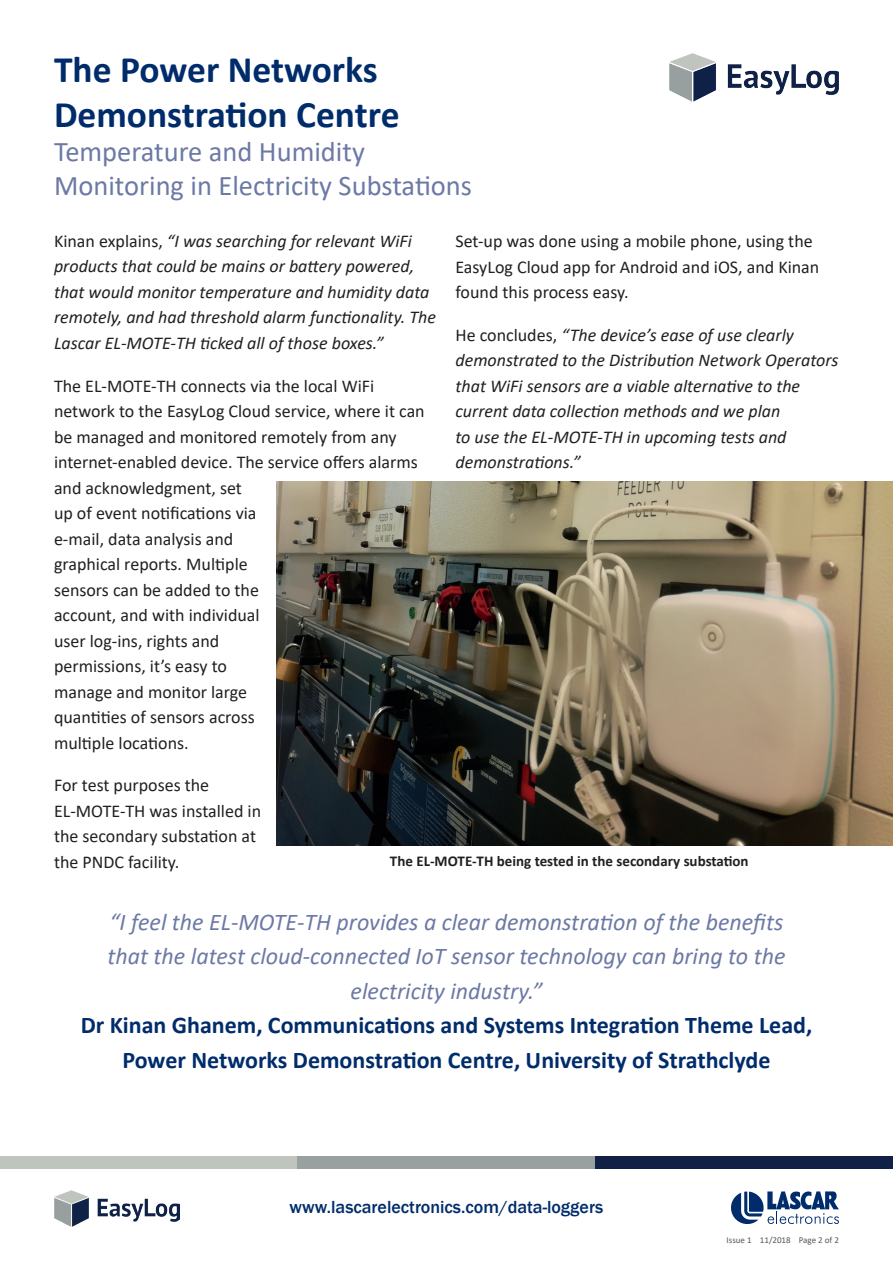
<style>
.page{position:relative;width:893px;height:1263px;background:#fff}
.page>*{position:absolute;margin:0;border:0;box-sizing:border-box;transform-origin:0 0}
.t1{font:700 37.5px/45px "Calibri";color:#002c6b}
.t2{font:28.5px/34.2px "Calibri";color:#6c79a5}
.t3{font:italic 24px/34.5px "Calibri";color:#6c79a5;text-align:center}
.t4{font:700 24px/34.5px "Calibri";color:#002c6b;text-align:center}
.t5{font:18px/25.5px "Calibri";color:#231f20}
.t6{font:italic 18px/25.5px "Calibri";color:#231f20}
.t7{font:500 18px "Franklin Gothic";color:#002c6b}
.t8{font:700 15px "Calibri";color:#231f20}
.t9{font:9px "Calibri";color:#57585a}
.s1{font-style:normal}
</style>
<div class="page">
<div style="left:595px;top:1156px;width:298px;height:13px;background:#112146"></div>
<div style="left:0;top:1156px;width:298px;height:13px;background:#c0c4bf"></div>
<div style="left:298px;top:1156px;width:297px;height:13px;background:#99a0a0"></div>
<svg style="left:731px;top:1191px;width:108px;height:33px"></svg>
<img style="left:54px;top:1190px;width:125px;height:36px">
<img style="left:276px;top:482px;width:617px;height:364px">
<img style="left:670px;top:54px;width:169px;height:48px">
<h1 class="t1" style="left:54px;top:47px;width:347px">The Power Networks<br>Demonstration Centre</h1>
<h2 class="t2" style="left:54px;top:134px;width:419px">Temperature and Humidity<br>Monitoring in Electricity Substations</h2>
<p class="t6" style="left:54px;top:227px;width:384px"><span class="s1">Kinan explains,</span> “I was searching for relevant WiFi products that could be mains or battery powered, that would monitor temperature and humidity data remotely, and had threshold alarm functionality. The Lascar EL-MOTE-TH ticked all of those boxes.”</p>
<p class="t5" style="left:54px;top:372px;width:372px">The EL-MOTE-TH connects via the local WiFi network to the EasyLog Cloud service, where it can be managed and monitored remotely from any internet-enabled device. The service offers alarms and acknowledgment, set<br>up of event notifications via<br>e-mail, data analysis and<br>graphical reports. Multiple<br>sensors can be added to the<br>account, and with individual<br>user log-ins, rights and<br>permissions, it’s easy to<br>manage and monitor large<br>quantities of sensors across<br>multiple locations.</p>
<p class="t5" style="left:54px;top:772px;width:209px">For test purposes the<br>EL-MOTE-TH was installed in the secondary substation at the PNDC facility.</p>
<p class="t5" style="left:455px;top:228px;width:365px">Set-up was done using a mobile phone, using the<br>EasyLog Cloud app for Android and iOS, and Kinan found this process easy.</p>
<p class="t6" style="left:455px;top:321px;width:385px"><span class="s1">He concludes,</span> “The device’s ease of use clearly demonstrated to the Distribution Network Operators that WiFi sensors are a viable alternative to the current data collection methods and we plan<br>to use the EL-MOTE-TH in upcoming tests and demonstrations.”</p>
<p class="t8" style="left:390px;top:851px;width:360px">The EL-MOTE-TH being tested in the secondary substation</p>
<h3 class="t3" style="left:107px;top:903px;width:680px">“I feel the EL-MOTE-TH provides a clear demonstration of the benefits that the latest cloud-connected IoT sensor technology can bring to the electricity industry.”</h3>
<h3 class="t4" style="left:81px;top:1008px;width:733px">Dr Kinan Ghanem, Communications and Systems Integration Theme Lead,<br>Power Networks Demonstration Centre, University of Strathclyde</h3>
<p class="t7" style="left:290px;top:1196px;width:315px">www.lascarelectronics.com/data-loggers</p>
<p class="t9" style="left:727px;top:1234px;width:114px">Issue 1 11/2018 Page 2 of 2</p>
</div>
